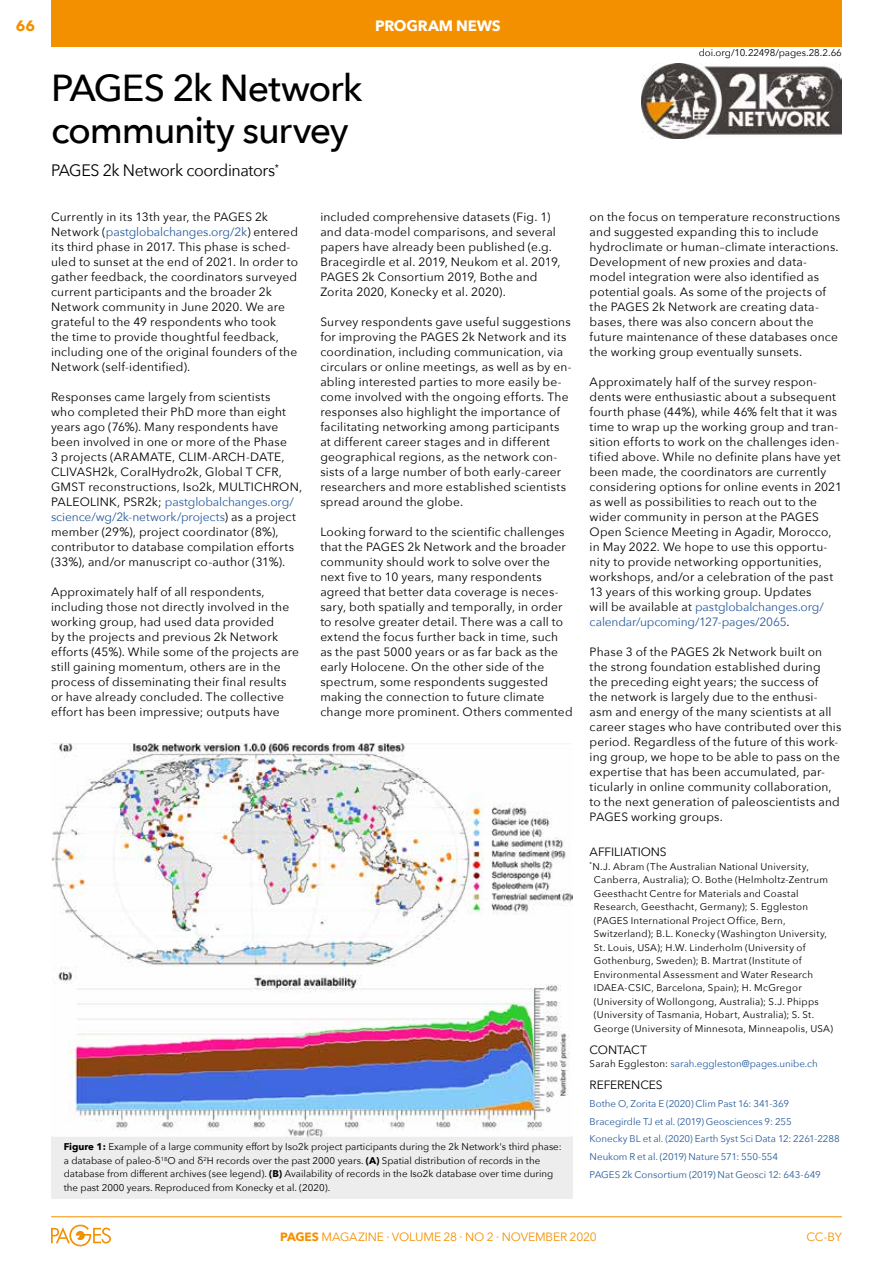
<style>
.page{position:relative;width:893px;height:1263px;background:#fff}
.page>*{position:absolute;margin:0;border:0;box-sizing:border-box;transform-origin:0 0}
.t1{font:500 37.5px/42px "Avenir Next";letter-spacing:-.035em;color:#000}
.t2{font:16.5px "Avenir Next";letter-spacing:-.025em;color:#000}
.t3{font:700 15px "Avenir Next";letter-spacing:-.01em;color:#fff}
.t4{font:700 15px "Avenir Next";color:#f39000}
.t5{font:12px/15px "Avenir Next";letter-spacing:.015em;color:#000}
.t6{font:12px "Avenir Next";letter-spacing:-.01em;color:#f39000}
.t7{font:12px "Avenir Next";letter-spacing:-.015em;color:#000}
.t8{font:12px "Avenir Next";letter-spacing:-.005em;color:#000}
.t9{font:9.75px/13.5px "Avenir Next";letter-spacing:.02em;color:#000}
.t10{font:9.75px/13.5px "Avenir Next";color:#000}
.t11{font:9.75px/17.7px "Avenir Next";letter-spacing:-.005em;color:#275b9b}
.t12{font:9.75px "Avenir Next";letter-spacing:-.005em;color:#000}
.s1{color:#275b9b}
.s2{font-weight:700}
.s3{color:#000}
</style>
<div class="page">
<hr style="left:51px;top:1216px;width:791px;height:1px;background:#f39000">
<svg style="left:51px;top:1225px;width:60px;height:21px"></svg>
<div style="left:51px;top:0;width:791px;height:46px;background:#f39000"></div>
<img style="left:641px;top:64px;width:201px;height:75px">
<div style="left:51px;top:1136px;width:522px;height:63px;background:#ededed"></div>
<img style="left:51px;top:743px;width:522px;height:393px">
<p class="t4" style="left:16px;top:13px;width:21px">66</p>
<p class="t3" style="left:375px;top:12px;width:127px">PROGRAM NEWS</p>
<h1 class="t1" style="left:51px;top:66px;width:313px">PAGES 2k Network community survey</h1>
<h2 class="t2" style="left:51px;top:157px;width:229px">PAGES 2k Network coordinators<sup>*</sup></h2>
<p class="t5" style="left:51px;top:209px;width:248px">Currently in its 13th year, the PAGES 2k Network (<span class="s1">pastglobalchanges.org/2k</span>) entered its third phase in 2017. This phase is sched&shy;uled to sunset at the end of 2021. In order to gather feedback, the coordinators surveyed current participants and the broader 2k Network community in June 2020. We are grateful to the 49 respondents who took<br>the time to provide thoughtful feedback, including one of the original founders of the Network (self-identified).</p>
<p class="t5" style="left:51px;top:389px;width:253px">Responses came largely from scientists<br>who completed their PhD more than eight years ago (76%). Many respondents have been involved in one or more of the Phase<br>3 projects (ARAMATE, CLIM-ARCH-DATE, CLIVASH2k, CoralHydro2k, Global T CFR, GMST reconstructions, Iso2k, MULTICHRON, PALEOLINK, PSR2k; <span class="s1">pastglobalchanges.org/ science/wg/2k-network/projects</span>) as a project member (29%), project coordinator (8%), contributor to database compilation efforts (33%), and/or manuscript co-author (31%).</p>
<p class="t5" style="left:51px;top:584px;width:250px">Approximately half of all respondents, including those not directly involved in the working group, had used data provided<br>by the projects and previous 2k Network efforts (45%). While some of the projects are still gaining momentum, others are in the process of disseminating their final results or have already concluded. The collective effort has been impressive; outputs have</p>
<p class="t5" style="left:320px;top:209px;width:242px">included comprehensive datasets (Fig. 1) and data-model comparisons, and several papers have already been published (e.g.<br>Bracegirdle et al. 2019, Neukom et al. 2019, PAGES 2k Consortium 2019, Bothe and Zorita 2020, Konecky et al. 2020).</p>
<p class="t5" style="left:320px;top:314px;width:253px">Survey respondents gave useful suggestions for improving the PAGES 2k Network and its coordination, including communication, via circulars or online meetings, as well as by en&shy;abling interested parties to more easily be&shy;come involved with the ongoing efforts. The responses also highlight the importance of facilitating networking among participants at different career stages and in different geographical regions, as the network con&shy;sists of a large number of both early-career researchers and more established scientists spread around the globe.</p>
<p class="t5" style="left:320px;top:524px;width:254px">Looking forward to the scientific challenges that the PAGES 2k Network and the broader community should work to solve over the next five to 10 years, many respondents agreed that better data coverage is neces&shy;sary, both spatially and temporally, in order to resolve greater detail. There was a call to extend the focus further back in time, such as the past 5000 years or as far back as the early Holocene. On the other side of the spectrum, some respondents suggested making the connection to future climate change more prominent. Others commented</p>
<p class="t10" style="left:64px;top:1140px;width:499px"><span class="s2">Figure 1:</span> Example of a large community effort by Iso2k project participants during the 2k Network's third phase: a database of paleo-δ<sup>18</sup>O and δ<sup>2</sup>H records over the past 2000 years. <span class="s2">(A)</span> Spatial distribution of records in the database from different archives (see legend). <span class="s2">(B)</span> Availability of records in the Iso2k database over time during the past 2000 years. Reproduced from Konecky et al. (2020).</p>
<p class="t12" style="left:699px;top:45px;width:145px">doi.org/10.22498/pages.28.2.66</p>
<p class="t5" style="left:590px;top:209px;width:252px">on the focus on temperature reconstructions and suggested expanding this to include hydroclimate or human–climate interactions.<br>Development of new proxies and data&shy;model integration were also identified as potential goals. As some of the projects of the PAGES 2k Network are creating data&shy;bases, there was also concern about the future maintenance of these databases once the working group eventually sunsets.</p>
<p class="t5" style="left:590px;top:374px;width:254px">Approximately half of the survey respon&shy;dents were enthusiastic about a subsequent fourth phase (44%), while 46% felt that it was time to wrap up the working group and tran&shy;sition efforts to work on the challenges iden&shy;tified above. While no definite plans have yet been made, the coordinators are currently considering options for online events in 2021 as well as possibilities to reach out to the wider community in person at the PAGES Open Science Meeting in Agadir, Morocco, in May 2022. We hope to use this opportu&shy;nity to provide networking opportunities, workshops, and/or a celebration of the past 13 years of this working group. Updates<br>will be available at <span class="s1">pastglobalchanges.org/ calendar/upcoming/127-pages/2065</span>.</p>
<p class="t5" style="left:590px;top:644px;width:253px">Phase 3 of the PAGES 2k Network built on the strong foundation established during the preceding eight years; the success of<br>the network is largely due to the enthusi&shy;asm and energy of the many scientists at all career stages who have contributed over this period. Regardless of the future of this work&shy;ing group, we hope to be able to pass on the expertise that has been accumulated, par&shy;ticularly in online community collaboration, to the next generation of paleoscientists and PAGES working groups.</p>
<p class="t8" style="left:590px;top:842px;width:79px">AFFILIATIONS</p>
<p class="t9" style="left:594px;top:859px;width:241px;text-indent:-4px"><sup>*</sup>N.J. Abram (The Australian National University, Canberra, Australia); O. Bothe (Helmholtz-Zentrum Geesthacht Centre for Materials and Coastal Research, Geesthacht, Germany); S. Eggleston (PAGES International Project Office, Bern, Switzerland); B.L. Konecky (Washington University, St. Louis, USA); H.W. Linderholm (University of Gothenburg, Sweden); B. Martrat (Institute of Environmental Assessment and Water Research IDAEA-CSIC, Barcelona, Spain); H. McGregor (University of Wollongong, Australia); S.J. Phipps (University of Tasmania, Hobart, Australia); S. St.<br>George (University of Minnesota, Minneapolis, USA)</p>
<p class="t7" style="left:590px;top:1039px;width:59px">CONTACT</p>
<p class="t11" style="left:590px;top:1054px;width:230px"><span class="s3">Sarah Eggleston:</span> sarah.eggleston@pages.unibe.ch</p>
<p class="t7" style="left:590px;top:1075px;width:75px">REFERENCES</p>
<p class="t11" style="left:590px;top:1094px;width:252px">Bothe O, Zorita E (2020) Clim Past 16: 341-369<br>B racegirdle TJ et al. (2019) Geosciences 9: 255<br>Konecky B L et al. (2020) Earth Syst Sci Data 12: 2261-2288<br>Neukom R et al. (2019) Nature 571: 550-554<br>PAGES 2k Consortium (2019) Nat Geosci 12: 643-649</p>
<p class="t6" style="left:280px;top:1227px;width:240px"><span class="s2">PAGES</span> MAGAZINE ∙ VOLUME 28 ∙ NO 2 ∙ Novem</p>
<p class="t6" style="left:546px;top:1227px;width:53px">ber 2020</p>
<p class="t6" style="left:807px;top:1227px;width:37px">CC-BY</p>
</div>
